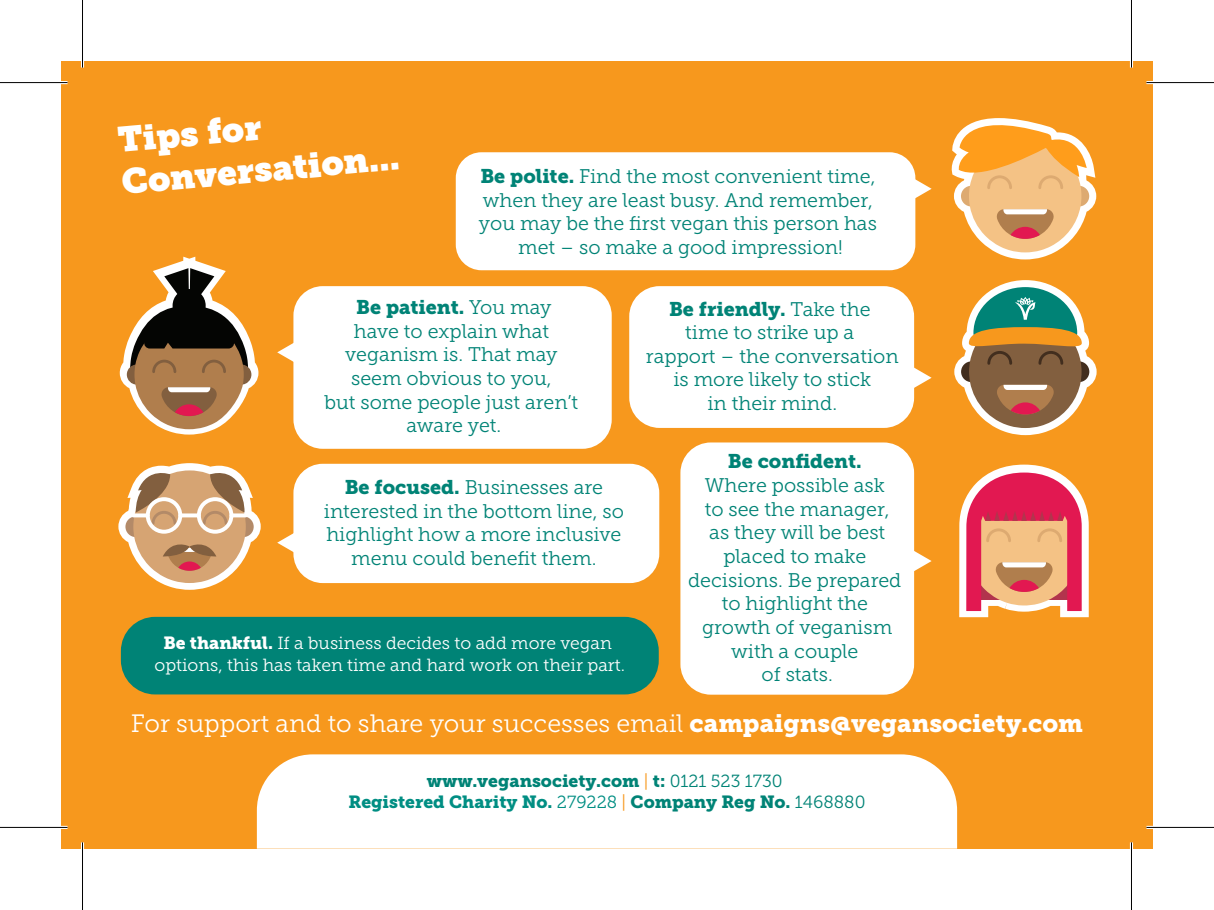
<style>
.page{position:relative;width:1214px;height:910px;background:#fff}
.page>*{position:absolute;margin:0;border:0;box-sizing:border-box;transform-origin:0 0}
.t1{font:35px/41.8px "Museo Slab";color:#fff}
.t2{font:25px "Museo Slab 300";color:#fff}
.t3{font:19.75px/23.5px "Museo Slab 300";color:#008376;text-align:center}
.t4{font:19.75px "Museo Slab 900";color:#008376}
.t5{font:17.5px/21.8px "Museo Slab 300";color:#fff;text-align:center}
.t6{font:17.5px/21px "Museo Slab 900";color:#008376;text-align:center}
.s1{font-family:"Museo Slab 900"}
.s2{font-family:"Museo Slab 300"}
.s3{font-family:"Museo Slab 300";color:#f7981d}
.s4{color:#008e83}
.s5{font-family:"Museo Slab 300";color:#008e83}
</style>
<div class="page">
<div style="left:61px;top:61px;width:1092px;height:787px;background:#f7981d"></div>
<svg style="left:951px;top:118px;width:145px;height:141px"></svg>
<svg style="left:915px;top:178px;width:16px;height:21px"></svg>
<div style="left:456px;top:152px;width:459px;height:118px;background:#fff;border-radius:26px"></div>
<div style="left:257px;top:754px;width:700px;height:94px;background:#fff"></div>
<svg style="left:954px;top:280px;width:142px;height:155px"></svg>
<svg style="left:959px;top:464px;width:130px;height:153px"></svg>
<svg style="left:120px;top:256px;width:138px;height:178px"></svg>
<div style="left:173px;top:289px;width:33px;height:31px;background:#040503;border-radius:50%"></div>
<svg style="left:277px;top:343px;width:16px;height:19px"></svg>
<div style="left:293px;top:286px;width:319px;height:162px;background:#fff;border-radius:29px"></div>
<svg style="left:118px;top:463px;width:143px;height:126px"></svg>
<div style="left:146px;top:497px;width:36px;height:36px;border:4px solid #fff;border-radius:50%"></div>
<div style="left:197px;top:497px;width:36px;height:36px;border:4px solid #fff;border-radius:50%"></div>
<svg style="left:180px;top:513px;width:19px;height:4px"></svg>
<svg style="left:231px;top:513px;width:15px;height:4px"></svg>
<svg style="left:133px;top:513px;width:15px;height:4px"></svg>
<svg style="left:277px;top:533px;width:16px;height:19px"></svg>
<div style="left:293px;top:463px;width:366px;height:120px;background:#fff;border-radius:29px"></div>
<div style="left:121px;top:616px;width:538px;height:78px;background:#008376;border-radius:34px"></div>
<svg style="left:914px;top:367px;width:17px;height:21px"></svg>
<div style="left:629px;top:286px;width:285px;height:142px;background:#fff;border-radius:30px"></div>
<svg style="left:914px;top:550px;width:17px;height:21px"></svg>
<div style="left:680px;top:442px;width:234px;height:252px;background:#fff;border-radius:30px"></div>
<hr style="left:0;top:81px;width:68px;height:3px;background:#fff">
<hr style="left:1146px;top:81px;width:68px;height:3px;background:#fff">
<hr style="left:0;top:825px;width:68px;height:3px;background:#fff">
<hr style="left:1146px;top:825px;width:68px;height:3px;background:#fff">
<hr style="left:81px;top:0;width:3px;height:68px;background:#fff">
<hr style="left:81px;top:842px;width:3px;height:67px;background:#fff">
<hr style="left:1130px;top:0;width:3px;height:68px;background:#fff">
<hr style="left:1130px;top:842px;width:3px;height:67px;background:#fff">
<hr style="left:0;top:82px;width:68px;height:1px;background:#000">
<hr style="left:1146px;top:82px;width:68px;height:1px;background:#000">
<hr style="left:0;top:826px;width:68px;height:1px;background:#000">
<hr style="left:1146px;top:826px;width:68px;height:1px;background:#000">
<hr style="left:82px;top:0;width:1px;height:68px;background:#000">
<hr style="left:82px;top:842px;width:1px;height:67px;background:#000">
<hr style="left:1131px;top:0;width:1px;height:68px;background:#000">
<hr style="left:1131px;top:842px;width:1px;height:67px;background:#000">
<h1 class="t1" style="left:116px;top:119px;width:280px;rotate:-5deg">Tips for<br>Conversation...</h1>
<p class="t3" style="left:479px;top:165px;width:399px"><span class="s1">Be polite.</span> Find the most convenient time, when they are least busy. And remember, you may be the first vegan this person has met – so make a good impression!</p>
<p class="t4" style="left:356px;top:295px;width:197px">Be patient. <span class="s2">You may</span></p>
<p class="t3" style="left:324px;top:319px;width:255px">have to explain what veganism is. That may seem obvious to you,<br>but some people just aren’t aware yet.</p>
<p class="t3" style="left:324px;top:475px;width:301px"><span class="s1">Be focused.</span> Businesses are interested in the bottom line, so highlight how a more inclusive menu could benefit them.</p>
<p class="t5" style="left:155px;top:631px;width:472px"><span class="s1">Be thankful.</span> If a business decides to add more vegan options, this has taken time and hard work on their part.</p>
<p class="t4" style="left:669px;top:297px;width:203px">Be friendly. <span class="s2">Take the</span></p>
<p class="t3" style="left:646px;top:320px;width:254px">time to strike up a<br>rapport – the conversation is more likely to stick<br>in their mind.</p>
<p class="t4" style="left:728px;top:450px;width:135px">Be confident.</p>
<p class="t3" style="left:688px;top:473px;width:215px">Where possible ask<br>to see the manager,<br>as they will be best placed to make decisions. Be prepared to highlight the growth of veganism with a couple<br>of stats.</p>
<p class="t2" style="left:131px;top:709px;width:953px">For support and to share your successes email <span class="s1">campaigns@vegansociety.com</span></p>
<p class="t6" style="left:348px;top:769px;width:518px">www.vegansociety.com <span class="s3">|</span> t: <span class="s2">0121 523 1730<br></span><span class="s4">Registered Charity No.</span> <span class="s5">279228</span> <span class="s3">|</span> Company Reg No. <span class="s2">1468880</span></p>
</div>
